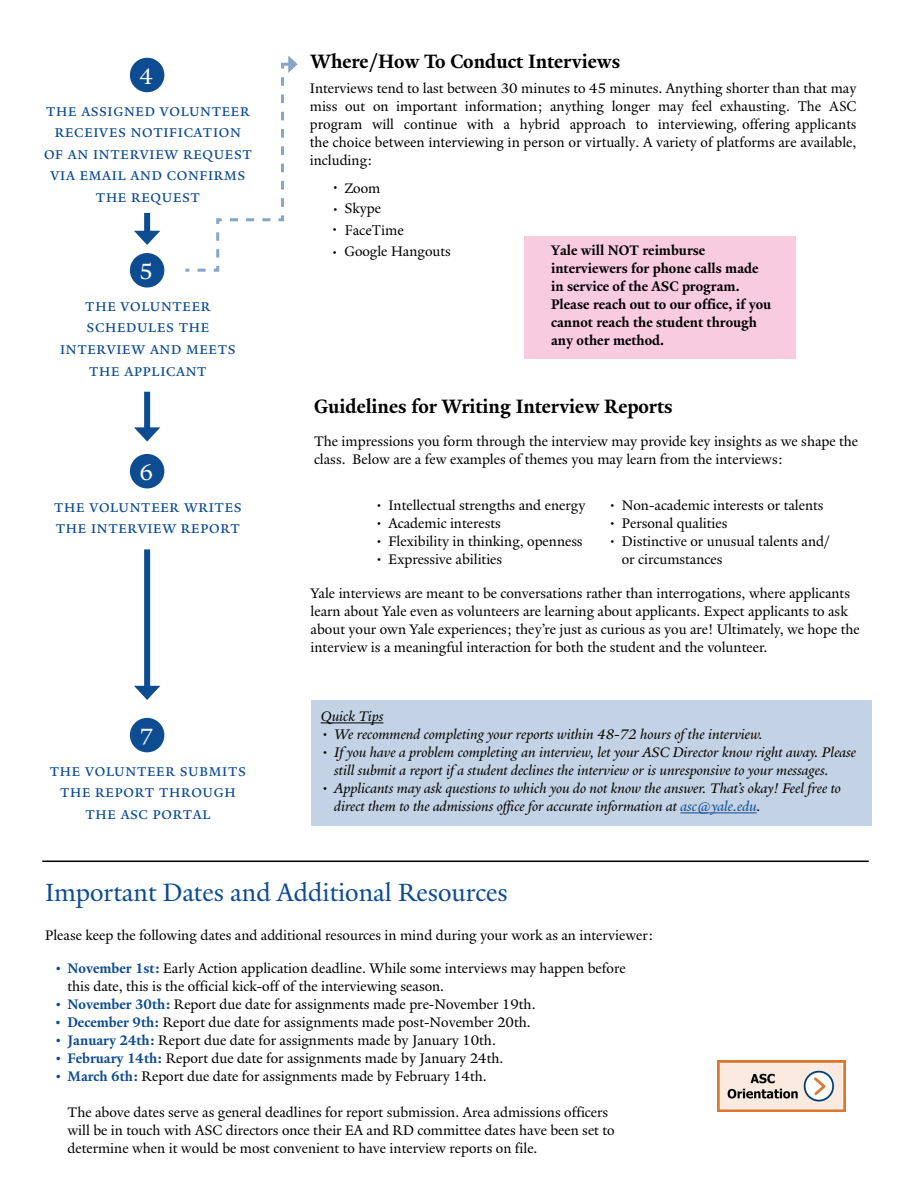
<style>
.page{position:relative;width:918px;height:1188px;background:#fff}
.page>*{position:absolute;margin:0;border:0;box-sizing:border-box;transform-origin:0 0}
.t1{font:27px "Yale New";letter-spacing:.005em;color:#0e4c92}
.t2{font:24px "Yale New";color:#fff}
.t3{font:700 21px "Yale New";color:#000}
.t4{font:18px/21.6px "Yale New";color:#0e4c92;text-align:center}
.t5{font:15px/18px "Yale New";color:#000}
.t6{font:italic 15px/18px "Yale New";color:#000}
.t7{font:15px/18px "Minion Pro";color:#000}
.t8{font:700 15px/18px "Yale New";color:#000}
.t9{font:15px/18px "Yale New";letter-spacing:.02em;color:#000}
.s1{font-family:"Minion Pro"}
.s2{font-family:"Yale New"}
.s3{color:#0e4c92}
.s4{font-weight:700;color:#0e4c92}
.s5{font-weight:700;color:#0e4b92}
</style>
<div class="page">
<div style="left:311px;top:700px;width:561px;height:126px;background:#c3d2e4"></div>
<hr style="left:321px;top:723px;width:63px;height:1px;background:#000">
<hr style="left:680px;top:813px;width:77px;height:1px;background:#0e4c92">
<img style="left:717px;top:1061px;width:129px;height:51px">
<hr style="left:42px;top:861px;width:827px;height:1px;background:#000">
<div style="left:131px;top:59px;width:33px;height:32px;background:#0e4c92;border-radius:50%"></div>
<div style="left:130px;top:58px;width:34px;height:34px;border:2px solid #0e4c92;border-radius:50%"></div>
<div style="left:131px;top:254px;width:33px;height:33px;background:#0e4c92;border-radius:50%"></div>
<div style="left:130px;top:253px;width:34px;height:35px;border:2px solid #0e4c92;border-radius:50%"></div>
<div style="left:131px;top:455px;width:33px;height:33px;background:#0e4c92;border-radius:50%"></div>
<div style="left:130px;top:454px;width:34px;height:34px;border:2px solid #0e4c92;border-radius:50%"></div>
<div style="left:131px;top:719px;width:33px;height:33px;background:#0e4c92;border-radius:50%"></div>
<div style="left:130px;top:718px;width:34px;height:34px;border:2px solid #0e4c92;border-radius:50%"></div>
<div style="left:144px;top:213px;width:6px;height:23px;background:#0e4c92"></div>
<svg style="left:134px;top:231px;width:26px;height:14px"></svg>
<div style="left:144px;top:392px;width:6px;height:41px;background:#0e4c92"></div>
<svg style="left:134px;top:427px;width:26px;height:15px"></svg>
<div style="left:144px;top:549px;width:6px;height:142px;background:#0e4c92"></div>
<svg style="left:134px;top:686px;width:26px;height:14px"></svg>
<svg style="left:185px;top:56px;width:113px;height:216px"></svg>
<div style="left:524px;top:237px;width:271px;height:122px;background:#f9cbdf"></div>
<h2 class="t2" style="left:140px;top:62px;width:15px">4</h2>
<p class="t4" style="left:44px;top:99px;width:210px">the assigned volunteer receives notification of an interview request via email and confirms the request</p>
<h2 class="t2" style="left:140px;top:257px;width:15px">5</h2>
<p class="t4" style="left:60px;top:294px;width:178px">the volunteer schedules the interview and meets the applicant</p>
<h2 class="t2" style="left:140px;top:458px;width:15px">6</h2>
<p class="t4" style="left:54px;top:495px;width:190px;text-align:left">the volunteer writes the interview report</p>
<h2 class="t2" style="left:140px;top:722px;width:15px">7</h2>
<p class="t4" style="left:49px;top:759px;width:198px">the volunteer submits the report through the asc portal</p>
<h3 class="t3" style="left:311px;top:49px;width:311px">Where/How To Conduct Interviews</h3>
<p class="t9" style="left:310px;top:79px;width:548px">Interviews tend to last between 30 minutes to 45 minutes. Anything shorter than that may miss out on important information; anything longer may feel exhausting. <span class="s1">The ASC</span></p>
<p class="t7" style="left:310px;top:116px;width:548px">program will continue with a hybrid approach to interviewing, offering applicants the choice between interviewing in person or virtually<span class="s2">. A variety of platforms are available,</span></p>
<p class="t5" style="left:310px;top:151px;width:64px">including:</p>
<p class="t5" style="left:332px;top:179px;width:50px">• Zoom</p>
<p class="t5" style="left:332px;top:200px;width:51px">• Skype</p>
<p class="t7" style="left:331px;top:221px;width:75px"><span class="s2">•</span> FaceTime</p>
<p class="t5" style="left:331px;top:242px;width:122px">• Google Hangouts</p>
<p class="t8" style="left:551px;top:241px;width:222px">Yale will NOT reimburse interviewers for phone calls made in service of the ASC program.<br>Please reach out to our office, if you cannot reach the student through any other method.</p>
<h3 class="t3" style="left:314px;top:394px;width:360px">Guidelines for Writing Interview Reports</h3>
<p class="t5" style="left:314px;top:432px;width:546px">The impressions you form through the interview may provide key insights as we shape the class. Below are a few examples of themes you may learn from the interviews:</p>
<p class="t5" style="left:375px;top:496px;width:212px">• Intellectual strengths and energy</p>
<p class="t5" style="left:375px;top:514px;width:127px">• Academic interests</p>
<p class="t5" style="left:375px;top:532px;width:209px">• Flexibility in thinking, openness</p>
<p class="t5" style="left:375px;top:550px;width:129px">• Expressive abilities</p>
<p class="t5" style="left:608px;top:496px;width:217px">• Non-academic interests or talents</p>
<p class="t5" style="left:608px;top:514px;width:121px">• Personal qualities</p>
<p class="t5" style="left:622px;top:532px;width:210px;text-indent:-13px">• Distinctive or unusual talents and/ or circumstances</p>
<p class="t5" style="left:311px;top:584px;width:551px">Yale interviews are meant to be conversations rather than interrogations, where applicants learn about Yale even as volunteers are learning about applicants. Expect applicants to ask about your own Yale experiences; they’re just as curious as you are! Ultimately, we hope the interview is a meaningful interaction for both the student and the volunteer.</p>
<p class="t6" style="left:321px;top:707px;width:64px">Quick Tips</p>
<p class="t6" style="left:321px;top:725px;width:444px">• We recommend completing your reports within 48-72 hours of the interview.</p>
<p class="t6" style="left:334px;top:743px;width:523px;text-indent:-14px">• If you have a problem completing an interview, let your ASC Director know right away. Please still submit a report if a student declines the interview or is unresponsive to your messages.</p>
<p class="t6" style="left:334px;top:779px;width:508px;text-indent:-14px">• Applicants may ask questions to which you do not know the answer. That’s okay! Feel free to direct them to the admissions office for accurate information at <span class="s3">asc@yale.edu</span>.</p>
<h1 class="t1" style="left:45px;top:877px;width:464px">Important Dates and Additional Resources</h1>
<p class="t5" style="left:45px;top:926px;width:610px">Please keep the following dates and additional resources in mind during your work as an interviewer:</p>
<p class="t5" style="left:68px;top:960px;width:560px;text-indent:-14px"><span class="s4">• November 1st:</span> Early Action application deadline. While some interviews may happen before this date, this is the official kick-off of the interviewing season.</p>
<p class="t5" style="left:54px;top:996px;width:483px"><span class="s4">• November 30th:</span> Report due date for assignments made pre-November 19th.</p>
<p class="t5" style="left:54px;top:1013px;width:478px"><span class="s4">•</span> <span class="s5">December 9th:</span> Report due date for assignments made post-November 20th.</p>
<p class="t5" style="left:54px;top:1031px;width:443px"><span class="s4">• January 24th:</span> Report due date for assignments made by January 10th.</p>
<p class="t5" style="left:54px;top:1049px;width:451px"><span class="s4">•</span> <span class="s5">February 14th:</span> Report due date for assignments made by January 24th.</p>
<p class="t5" style="left:54px;top:1067px;width:434px"><span class="s4">• March 6th:</span> Report due date for assignments made by February 14th.</p>
<p class="t5" style="left:68px;top:1103px;width:549px">The above dates serve as general deadlines for report submission. Area admissions officers will be in touch with ASC directors once their EA and RD committee dates have been set to determine when it would be most convenient to have interview reports on file.</p>
</div>
